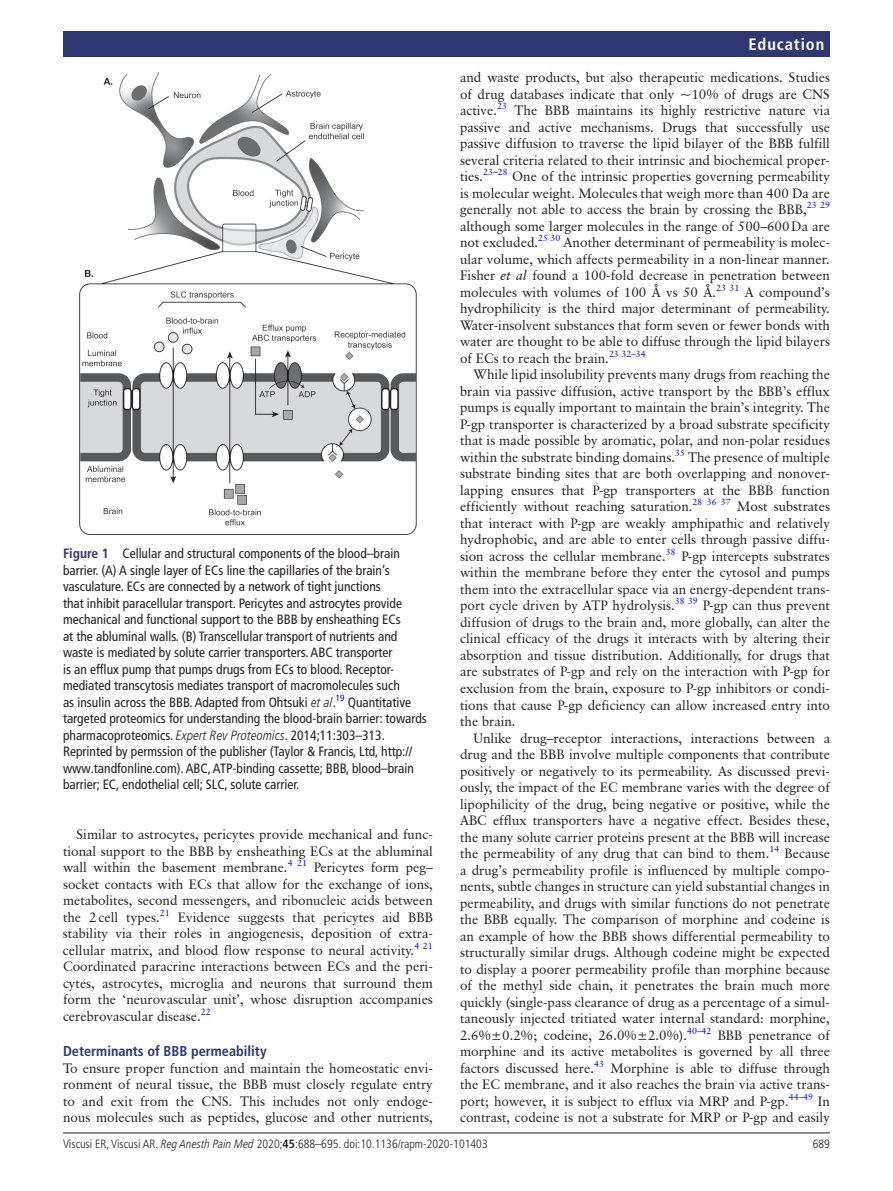
<style>
.page{position:relative;width:893px;height:1191px;background:#fff}
.page>*{position:absolute;margin:0;border:0;box-sizing:border-box;transform-origin:0 0}
.t1{font:700 condensed 16.5px "Frutiger LT Pro";letter-spacing:.055em;color:#fff}
.t2{font:700 condensed 14.25px "Frutiger LT Pro";color:#2e3771}
.t3{font:13.5px/16.5px "Classical Garamond BT";color:#231f20;text-align:justify}
.t4{font:condensed 13.5px/16.5px "Frutiger LT Pro";color:#231f20}
.t5{font:300 condensed 12px "Frutiger LT Pro";color:#231f20}
.s1{font-weight:700;color:#2e3771}
.s2{font-weight:300;font-style:italic}
.s3{font-style:italic}
.s4{font-weight:700}
</style>
<div class="page">
<hr style="left:63px;top:1132px;width:767px;height:1px;background:#231f20">
<div style="left:63px;top:31px;width:767px;height:25px;background:#2e3771"></div>
<img style="left:80px;top:72px;width:336px;height:462px">
<p class="t4" style="left:63px;top:545px;width:365px"><span class="s1">Figure 1</span> Cellular and structural components of the blood–brain barrier. (A) A single layer of ECs line the capillaries of the brain’s vasculature. ECs are connected by a network of tight junctions<br>that inhibit paracellular transport. Pericytes and astrocytes provide mechanical and functional support to the BBB by ensheathing ECs<br>at the abluminal walls. (B) Transcellular transport of nutrients and waste is mediated by solute carrier transporters. ABC transporter<br>is an efflux pump that pumps drugs from ECs to blood. Receptor&shy;mediated transcytosis mediates transport of macromolecules such<br>as insulin across the BBB. Adapted from Ohtsuki <span class="s2">et al</span>.<sup>19</sup> Quantitative targeted proteomics for understanding the blood-brain barrier: towards pharmacoproteomics. <span class="s2">Expert Rev Proteomics</span>. 2014;11:303–313.<br>Reprinted by permssion of the publisher (Taylor &amp; Francis, Ltd, http:// www.tandfonline.com). ABC, ATP-binding cassette; BBB, blood–brain barrier; EC, endothelial cell; SLC, solute carrier.</p>
<p class="t3" style="left:63px;top:826px;width:371px;text-indent:14px">Similar to astrocytes, pericytes provide mechanical and func&shy;tional support to the BBB by ensheathing ECs at the abluminal wall within the basement membrane.<sup>4</sup> <sup>21</sup></p>
<p class="t3" style="left:63px;top:859px;width:371px;text-indent:251px">Pericytes form peg– socket contacts with ECs that allow for the exchange of ions, metabolites, second messengers, and ribonucleic acids between the 2cell types.<sup>21</sup></p>
<p class="t3" style="left:63px;top:908px;width:371px;text-indent:115px">Evidence suggests that pericytes aid BBB stability via their roles in angiogenesis, deposition of extra&shy;cellular matrix, and blood flow response to neural activity.<sup>4</sup> <sup>21<br></sup>Coordinated paracrine interactions between ECs and the peri&shy;cytes, astrocytes, microglia and neurons that surround them form the ‘neurovascular unit’, whose disruption accompanies cerebrovascular disease.<sup>22</sup></p>
<p class="t2" style="left:63px;top:1042px;width:109px">Determinants of BBB</p>
<p class="t2" style="left:191px;top:1042px;width:77px">permeability</p>
<p class="t3" style="left:63px;top:1059px;width:371px">To ensure proper function and maintain the homeostatic envi&shy;ronment of neural tissue, the BBB must closely regulate entry to and exit from the CNS. This includes not only endoge&shy;nous molecules such as peptides, glucose and other nutrients,</p>
<p class="t1" style="left:748px;top:34px;width:77px">Education</p>
<p class="t3" style="left:460px;top:69px;width:371px">and waste products, but also therapeutic medications. Studies of drug databases indicate that only ~10% of drugs are CNS active.<sup>23</sup> The BBB maintains its highly restrictive nature via passive and active mechanisms. Drugs that successfully use passive diffusion to traverse the lipid bilayer of the BBB fulfill several criteria related to their intrinsic and biochemical proper&shy;ties.<sup>23–28</sup> One of the intrinsic properties governing permeability is molecular weight. Molecules that weigh more than 400 Da are generally not able to access the brain by crossing the BBB,<sup>23</sup> <sup>29 </sup>although some larger molecules in the range of 500–600Da are not excluded.<sup>25</sup> <sup>30</sup> Another determinant of permeability is molec&shy;ular volume, which affects permeability in a non-linear manner.<br>Fisher <span class="s3">et al</span> found a 100-fold decrease in penetration between molecules with volumes of 100 Å vs 50 Å.<sup>23</sup> <sup>31</sup> A compound’s hydrophilicity is the third major determinant of permeability.<br>Water-insolvent substances that form seven or fewer bonds with water are thought to be able to diffuse through the lipid bilayers of ECs to reach the brain.<sup>23</sup> <sup>32–34</sup></p>
<p class="t3" style="left:460px;top:366px;width:371px;text-indent:14px">While lipid insolubility prevents many drugs from reaching the brain via passive diffusion, active transport by the BBB’s efflux pumps is equally important to maintain the brain’s integrity. The P-gp transporter is characterized by a broad substrate specificity that is made possible by aromatic, polar, and non-polar residues within the substrate binding domains.<sup>35</sup> The presence of multiple substrate binding sites that are both overlapping and nonover&shy;lapping ensures that P-gp transporters at the BBB function efficiently without reaching saturation.<sup>28</sup> <sup>36</sup> <sup>37</sup> Most substrates that interact with P-gp are weakly amphipathic and relatively hydrophobic, and are able to enter cells through passive diffu&shy;sion across the cellular membrane.<sup>38</sup> P-gp intercepts substrates within the membrane before they enter the cytosol and pumps them into the extracellular space via an energy-dependent trans&shy;port cycle driven by ATP hydrolysis.<sup>38</sup> <sup>39</sup> P-gp can thus prevent diffusion of drugs to the brain and, more globally, can alter the clinical efficacy of the drugs it interacts with by altering their absorption and tissue distribution. Additionally, for drugs that are substrates of P-gp and rely on the interaction with P-gp for exclusion from the brain, exposure to P-gp inhibitors or condi&shy;tions that cause P-gp deficiency can allow increased entry into the brain.</p>
<p class="t3" style="left:460px;top:729px;width:371px;text-indent:14px">Unlike drug–receptor interactions, interactions between a drug and the BBB involve multiple components that contribute positively or negatively to its permeability. As discussed previ&shy;ously, the impact of the EC membrane varies with the degree of lipophilicity of the drug, being negative or positive, while the ABC efflux transporters have a negative effect. Besides these, the many solute carrier proteins present at the BBB will increase the permeability of any drug that can bind to them.<sup>14</sup> Because a drug’s permeability profile is influenced by multiple compo&shy;nents, subtle changes in structure can yield substantial changes in permeability, and drugs with similar functions do not penetrate the BBB equally. The comparison of morphine and codeine is an example of how the BBB shows differential permeability to structurally similar drugs. Although codeine might be expected to display a poorer permeability profile than morphine because of the methyl side chain, it penetrates the brain much more quickly (single-pass clearance of drug as a percentage of a simul&shy;taneously injected tritiated water internal standard: morphine, 2.6%±0.2%; codeine, 26.0%±2.0%).<sup>40–42</sup></p>
<p class="t3" style="left:460px;top:1026px;width:371px;text-indent:258px">BBB penetrance of morphine and its active metabolites is governed by all three factors discussed here.<sup>43</sup></p>
<p class="t3" style="left:460px;top:1059px;width:371px;text-indent:150px">Morphine is able to diffuse through the EC membrane, and it also reaches the brain via active trans&shy;port; however, it is subject to efflux via MRP and P-gp.<sup>44–49</sup> In contrast, codeine is not a substrate for MRP or P-gp and easily</p>
<p class="t5" style="left:63px;top:1136px;width:426px">Viscusi ER, Viscusi AR. <span class="s3">Reg Anesth Pain Med</span> 2020;<span class="s4">45</span>:688–695. doi:10.1136/rapm-2020-101403</p>
<p class="t5" style="left:813px;top:1136px;width:19px">689</p>
</div>
